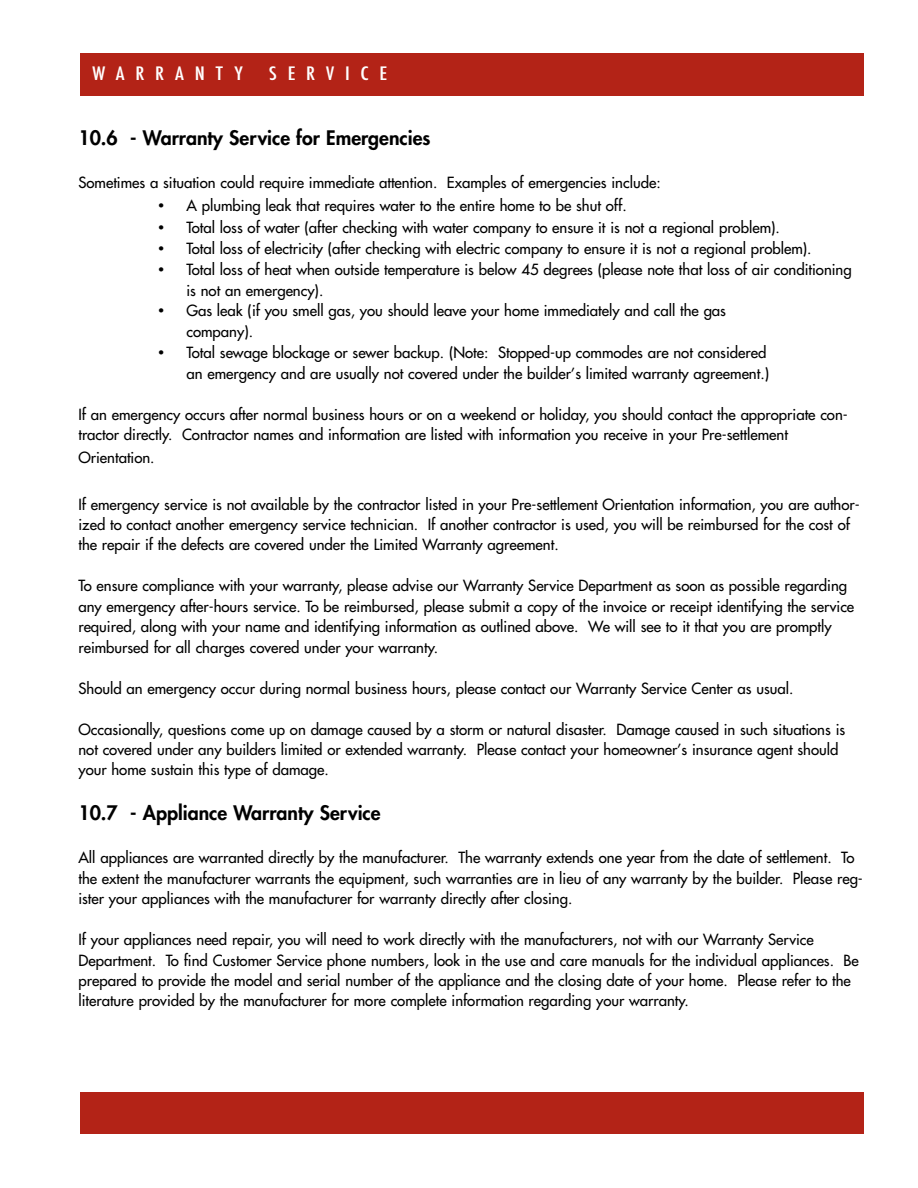
<style>
.page{position:relative;width:918px;height:1188px;background:#fff}
.page>*{position:absolute;margin:0;border:0;box-sizing:border-box;transform-origin:0 0}
.t1{font:800 19.5px "Futura";color:#000}
.t2{font:500 condensed 18px "Futura";color:#fff;scale:1.2 1}
.t3{font:15px/20.4px "Futura";color:#000}
</style>
<div class="page">
<div style="left:80px;top:1093px;width:784px;height:41px;background:#b32317"></div>
<div style="left:80px;top:54px;width:784px;height:42px;background:#b32317"></div>
<p class="t2" style="left:93px;top:62px;width:127px">WARRANTY</p>
<p class="t2" style="left:269px;top:62px;width:100px">SERVICE</p>
<h1 class="t1" style="left:78px;top:126px;width:354px">10.6 - Warranty Service for Emergencies</h1>
<p class="t3" style="left:78px;top:173px;width:584px">Sometimes a situation could require immediate attention. Examples of emergencies include:</p>
<p class="t3" style="left:158px;top:196px;width:470px">• A plumbing leak that requires water to the entire home to be shut off.</p>
<p class="t3" style="left:158px;top:218px;width:623px">• Total loss of water (after checking with water company to ensure it is not a regional problem).</p>
<p class="t3" style="left:158px;top:239px;width:655px">• Total loss of electricity (after checking with electric company to ensure it is not a regional problem).</p>
<p class="t3" style="left:186px;top:259px;width:667px;line-height:20.9px;text-indent:-29px">• Total loss of heat when outside temperature is below 45 degrees (please note that loss of air conditioning is not an emergency).</p>
<p class="t3" style="left:186px;top:301px;width:541px;line-height:20.9px;text-indent:-29px">• Gas leak (if you smell gas, you should leave your home immediately and call the gas company).</p>
<p class="t3" style="left:158px;top:342px;width:613px;line-height:20.9px;text-align:right">• Total sewage blockage or sewer backup. (Note: Stopped-up commodes are not considered an emergency and are usually not covered under the builder’s limited warranty agreement.)</p>
<p class="t3" style="left:78px;top:404px;width:771px">If an emergency occurs after normal business hours or on a weekend or holiday, you should contact the appropriate con&shy;tractor directly. Contractor names and information are listed with information you receive in your Pre-settlement</p>
<p class="t3" style="left:78px;top:447px;width:78px">Orientation.</p>
<p class="t3" style="left:78px;top:494px;width:783px">If emergency service is not available by the contractor listed in your Pre-settlement Orientation information, you are author&shy;ized to contact another emergency service technician. If another contractor is used, you will be reimbursed for the cost of the repair if the defects are covered under the Limited Warranty agreement.</p>
<p class="t3" style="left:78px;top:576px;width:777px">To ensure compliance with your warranty, please advise our Warranty Service Department as soon as possible regarding any emergency after-hours service. To be reimbursed, please submit a copy of the invoice or receipt identifying the service required, along with your name and identifying information as outlined above. We will see to it that you are promptly reimbursed for all charges covered under your warranty.</p>
<p class="t3" style="left:78px;top:678px;width:716px">Should an emergency occur during normal business hours, please contact our Warranty Service Center as usual.</p>
<p class="t3" style="left:78px;top:719px;width:768px">Occasionally, questions come up on damage caused by a storm or natural disaster. Damage caused in such situations is not covered under any builders limited or extended warranty. Please contact your homeowner’s insurance agent should your home sustain this type of damage.</p>
<h1 class="t1" style="left:78px;top:801px;width:304px">10.7 - Appliance Warranty Service</h1>
<p class="t3" style="left:78px;top:848px;width:786px">All appliances are warranted directly by the manufacturer. The warranty extends one year from the date of settlement. To the extent the manufacturer warrants the equipment, such warranties are in lieu of any warranty by the builder. Please reg&shy;ister your appliances with the manufacturer for warranty directly after closing.</p>
<p class="t3" style="left:78px;top:929px;width:782px">If your appliances need repair, you will need to work directly with the manufacturers, not with our Warranty Service Department. To find Customer Service phone numbers, look in the use and care manuals for the individual appliances. Be prepared to provide the model and serial number of the appliance and the closing date of your home. Please refer to the literature provided by the manufacturer for more complete information regarding your warranty.</p>
</div>
